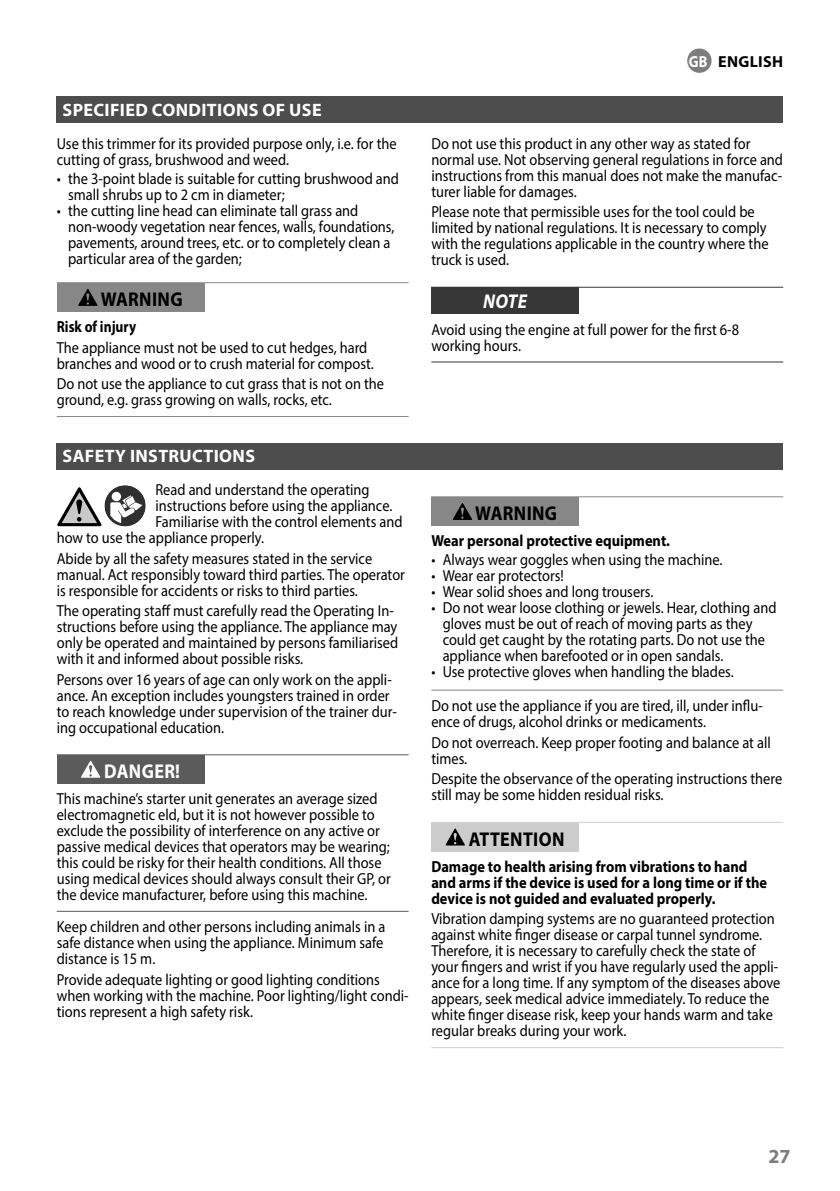
<style>
.page{position:relative;width:840px;height:1191px;background:#fff}
.page>*{position:absolute;margin:0;border:0;box-sizing:border-box;transform-origin:0 0}
.t1{font:700 20px "Myriad Pro";letter-spacing:.02em;color:#000;scale:.9 1}
.t2{font:700 20px "Myriad Pro";letter-spacing:.02em;color:#fff;scale:.9 1}
.t3{font:italic 700 20px "Myriad Pro";color:#fff;scale:.9 1}
.t4{font:700 20px "Myriad Pro";color:#7d7d7d}
.t5{font:700 18px "Myriad Pro";letter-spacing:.02em;color:#fff}
.t6{font:16px/16px "Myriad Pro";color:#000;scale:.9 1}
.t7{font:700 16px/16px "Myriad Pro";color:#000;scale:.9 1}
.t8{font:700 16px "Myriad Pro";color:#000;scale:.85 1}
.t9{font:700 16px "Myriad Pro";letter-spacing:.02em;color:#000}
.s1{color:#fff}
</style>
<div class="page">
<div style="left:57px;top:96px;width:725px;height:27px;background:#4d4d4d"></div>
<hr style="left:57px;top:282px;width:351px;height:1px;background:#878787">
<hr style="left:57px;top:416px;width:351px;height:1px;background:#878787">
<div style="left:57px;top:283px;width:147px;height:28px;background:#878787"></div>
<svg style="left:78px;top:289px;width:20px;height:17px"></svg>
<hr style="left:431px;top:287px;width:351px;height:1px;background:#373737">
<hr style="left:431px;top:361px;width:351px;height:1px;background:#373737">
<div style="left:431px;top:288px;width:147px;height:26px;background:#373737"></div>
<div style="left:57px;top:443px;width:725px;height:26px;background:#4d4d4d"></div>
<div style="left:104px;top:485px;width:42px;height:41px;background:#303030;border-radius:50%"></div>
<div style="left:112px;top:492px;width:9px;height:9px;background:#fff;border-radius:50%"></div>
<svg style="left:110px;top:495px;width:32px;height:28px"></svg>
<svg style="left:57px;top:487px;width:44px;height:39px"></svg>
<hr style="left:57px;top:754px;width:351px;height:1px;background:#5b5b5b">
<hr style="left:57px;top:911px;width:351px;height:1px;background:#5b5b5b">
<div style="left:57px;top:755px;width:147px;height:28px;background:#5b5b5b"></div>
<svg style="left:81px;top:760px;width:19px;height:17px"></svg>
<hr style="left:431px;top:496px;width:351px;height:1px;background:#878787">
<hr style="left:431px;top:689px;width:351px;height:1px;background:#878787">
<div style="left:431px;top:497px;width:147px;height:28px;background:#878787"></div>
<svg style="left:452px;top:503px;width:20px;height:17px"></svg>
<hr style="left:431px;top:822px;width:351px;height:1px;background:#ccc">
<hr style="left:431px;top:1047px;width:351px;height:1px;background:#ccc">
<div style="left:431px;top:823px;width:147px;height:28px;background:#ccc"></div>
<svg style="left:445px;top:828px;width:20px;height:17px"></svg>
<div style="left:686px;top:49px;width:25px;height:24px;background:#7d7d7d;border-radius:50%"></div>
<p class="t5" style="left:63px;top:98px;width:260px">SPECIFIED CONDITIONS OF USE</p>
<p class="t6" style="left:57px;top:135px;width:379px">Use this trimmer for its provided purpose only, i.e. for the cutting of grass, brushwood and weed.</p>
<p class="t6" style="left:68px;top:170px;width:369px;text-indent:-11px">• the 3-point blade is suitable for cutting brushwood and small shrubs up to 2 cm in diameter;</p>
<p class="t6" style="left:68px;top:202px;width:364px;text-indent:-11px">• the cutting line head can eliminate tall grass and non-woody vegetation near fences, walls, foundations, pavements, around trees, etc. or to completely clean a particular area of the garden;</p>
<p class="t1" style="left:101px;top:286px;width:93px">WARNING</p>
<p class="t8" style="left:57px;top:316px;width:95px">Risk of injury</p>
<p class="t6" style="left:57px;top:339px;width:353px">The appliance must not be used to cut hedges, hard branches and wood or to crush material for compost.</p>
<p class="t6" style="left:57px;top:375px;width:365px">Do not use the appliance to cut grass that is not on the ground, e.g. grass growing on walls, rocks, etc.</p>
<p class="t5" style="left:63px;top:444px;width:194px">SAFETY INSTRUCTIONS</p>
<p class="t6" style="left:155px;top:481px;width:239px">Read and understand the operating</p>
<p class="t6" style="left:155px;top:497px;width:264px">instructions before using the appliance.</p>
<p class="t6" style="left:155px;top:513px;width:276px">Familiarise with the control elements and</p>
<p class="t6" style="left:57px;top:529px;width:232px">how to use the appliance properly.</p>
<p class="t6" style="left:57px;top:550px;width:388px">Abide by all the safety measures stated in the service manual. Act responsibly toward third parties. The operator is responsible for accidents or risks to third parties.</p>
<p class="t6" style="left:57px;top:603px;width:381px">The operating staff must carefully read the Operating In&shy;structions before using the appliance. The appliance may only be operated and maintained by persons familiarised with it and informed about possible risks.</p>
<p class="t6" style="left:57px;top:671px;width:379px">Persons over 16 years of age can only work on the appli&shy;ance. An exception includes youngsters trained in order to reach knowledge under supervision of the trainer dur&shy;ing occupational education.</p>
<p class="t2" style="left:104px;top:758px;width:86px">DANGER!</p>
<p class="t6" style="left:57px;top:790px;width:372px">This machine’s starter unit generates an average sized electromagnetic eld, but it is not however possible to exclude the possibility of interference on any active or passive medical devices that operators may be wearing; this could be risky for their health conditions. All those using medical devices should always consult their GP, or the device manufacturer, before using this machine.</p>
<p class="t6" style="left:57px;top:918px;width:366px">Keep children and other persons including animals in a safe distance when using the appliance. Minimum safe distance is 15 m.</p>
<p class="t6" style="left:57px;top:971px;width:392px">Provide adequate lighting or good lighting conditions when working with the machine. Poor lighting/light condi&shy;tions represent a high safety risk.</p>
<p class="t9" style="left:688px;top:51px;width:96px"><span class="s1">GB</span> ENGLISH</p>
<p class="t6" style="left:431px;top:135px;width:392px">Do not use this product in any other way as stated for normal use. Not observing general regulations in force and instructions from this manual does not make the manufac&shy;turer liable for damages.</p>
<p class="t6" style="left:431px;top:203px;width:376px">Please note that permissible uses for the tool could be limited by national regulations. It is necessary to comply with the regulations applicable in the country where the truck is used.</p>
<p class="t3" style="left:483px;top:289px;width:50px">NOTE</p>
<p class="t6" style="left:431px;top:321px;width:343px">Avoid using the engine at full power for the first 6-8 working hours.</p>
<p class="t1" style="left:475px;top:500px;width:92px">WARNING</p>
<p class="t7" style="left:431px;top:532px;width:266px">Wear personal protective equipment.</p>
<p class="t6" style="left:431px;top:551px;width:325px">• Always wear goggles when using the machine.</p>
<p class="t6" style="left:431px;top:567px;width:149px">• Wear ear protectors!</p>
<p class="t6" style="left:431px;top:583px;width:248px">• Wear solid shoes and long trousers.</p>
<p class="t6" style="left:442px;top:599px;width:372px;text-indent:-11px">• Do not wear loose clothing or jewels. Hear, clothing and gloves must be out of reach of moving parts as they could get caught by the rotating parts. Do not use the appliance when barefooted or in open sandals.</p>
<p class="t6" style="left:431px;top:654px;width:369px;line-height:34px">• Use protective gloves when handling the blades.<br>Do not use the appliance if you are tired, ill, under influ-</p>
<p class="t6" style="left:431px;top:711px;width:378px;line-height:20.6px">ence of drugs, alcohol drinks or medicaments.<br>Do not overreach. Keep proper footing and balance at all</p>
<p class="t6" style="left:431px;top:748px;width:391px;line-height:20.6px">times.<br>Despite the observance of the operating instructions there</p>
<p class="t6" style="left:431px;top:786px;width:259px">still may be some hidden residual risks.</p>
<p class="t1" style="left:468px;top:825px;width:108px">ATTENTION</p>
<p class="t7" style="left:431px;top:857px;width:374px">Damage to health arising from vibrations to hand and arms if the device is used for a long time or if the device is not guided and evaluated properly.</p>
<p class="t6" style="left:431px;top:910px;width:389px">Vibration damping systems are no guaranteed protection against white finger disease or carpal tunnel syndrome.<br>Therefore, it is necessary to carefully check the state of your fingers and wrist if you have regularly used the appli&shy;ance for a long time. If any symptom of the diseases above appears, seek medical advice immediately. To reduce the white finger disease risk, keep your hands warm and take regular breaks during your work.</p>
<p class="t4" style="left:768px;top:1142px;width:24px">27</p>
</div>
